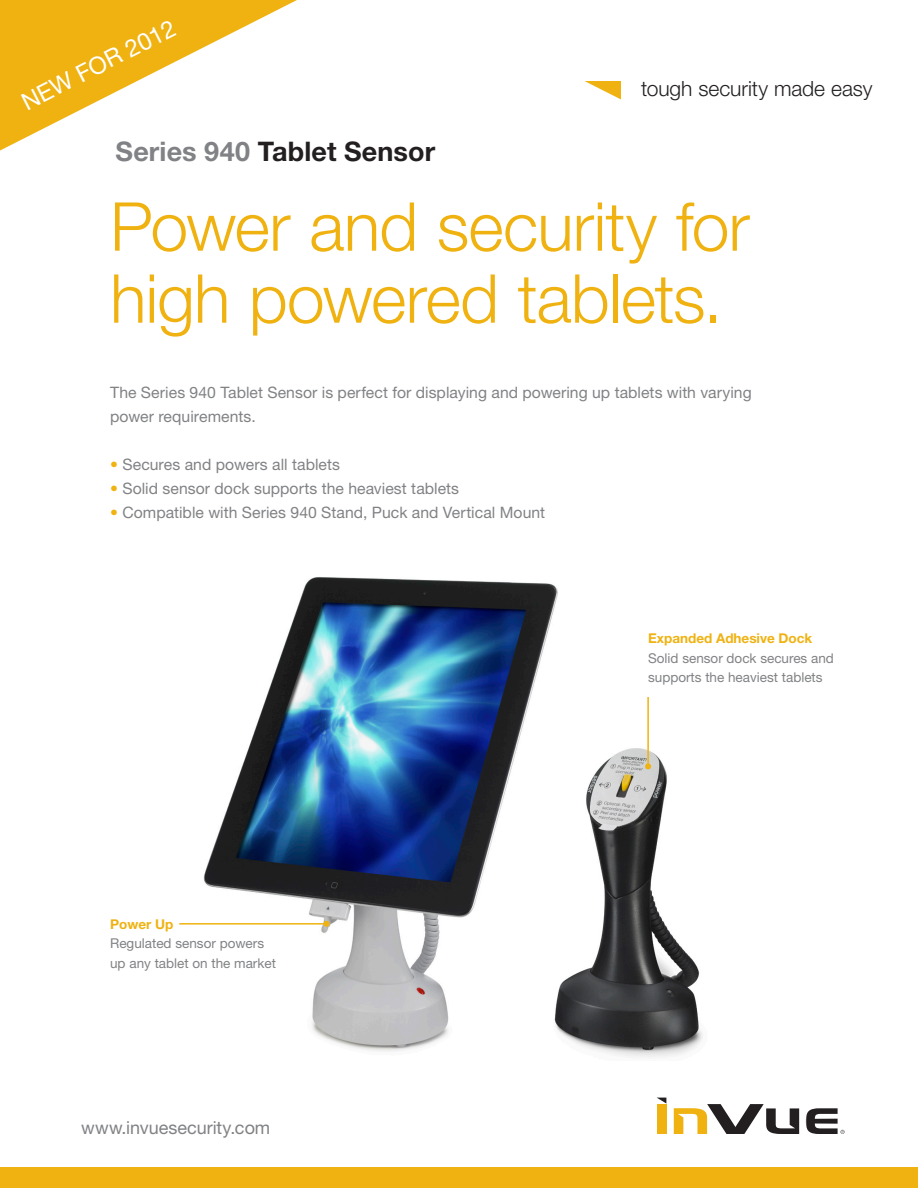
<style>
.page{position:relative;width:918px;height:1188px;background:#fff}
.page>*{position:absolute;margin:0;border:0;box-sizing:border-box;transform-origin:0 0}
.t1{font:300 67.5px/72px "Helvetica Neue LT Std";letter-spacing:-.01em;color:#efb211}
.t2{font:700 27px "Helvetica Neue LT Std";letter-spacing:.005em;color:#231f20}
.t3{font:24px "Helvetica Neue LT Std";color:#fff}
.t4{font:300 21px "Helvetica Neue LT Std";color:#231f20}
.t5{font:18px "Helvetica Neue LT Std";color:#808285}
.t6{font:15.75px/24px "Helvetica Neue LT Std";letter-spacing:.005em;color:#808285}
.t7{font:13.5px/19.5px "Helvetica Neue LT Std";color:#808285}
.t8{font:700 13.5px "Helvetica Neue LT Std";color:#efb211}
.s1{color:#808285}
.s2{color:#efb211}
</style>
<div class="page">
<svg style="left:584px;top:81px;width:37px;height:18px"></svg>
<svg style="left:0;top:0;width:297px;height:151px;fill:#efb211"></svg>
<div style="left:0;top:1168px;width:918px;height:20px;background:#efb211"></div>
<div style="left:657px;top:1104px;width:9px;height:30px;background:#efb211"></div>
<svg style="left:674px;top:1104px;width:125px;height:30px"></svg>
<svg style="left:657px;top:1098px;width:9px;height:6px"></svg>
<svg style="left:806px;top:1108px;width:39px;height:26px"></svg>
<img style="left:203px;top:577px;width:355px;height:475px">
<img style="left:547px;top:741px;width:156px;height:316px">
<hr style="left:179px;top:923px;width:148px;height:2px;background:#efb211">
<svg style="left:324px;top:921px;width:6px;height:6px"></svg>
<hr style="left:647px;top:697px;width:2px;height:69px;background:#efb211">
<svg style="left:645px;top:763px;width:6px;height:6px"></svg>
<p class="t3" style="left:17px;top:90px;width:171px;rotate:-27deg">NEW FOR 2012</p>
<p class="t2" style="left:116px;top:134px;width:321px"><span class="s1">Series 940</span> Tablet Sensor</p>
<p class="t4" style="left:641px;top:76px;width:233px">tough security made easy</p>
<p class="t1" style="left:110px;top:189px;width:641px">Power and security for high powered tablets.</p>
<p class="t6" style="left:110px;top:381px;width:643px">The Series 940 Tablet Sensor is perfect for displaying and powering up tablets with varying power requirements.</p>
<p class="t6" style="left:110px;top:453px;width:231px"><span class="s2">•</span> Secures and powers all tablets</p>
<p class="t6" style="left:110px;top:477px;width:350px"><span class="s2">•</span> Solid sensor dock supports the heaviest tablets</p>
<p class="t6" style="left:110px;top:501px;width:437px"><span class="s2">•</span> Compatible with Series 940 Stand, Puck and Vertical Mount</p>
<p class="t8" style="left:110px;top:916px;width:65px">Power Up</p>
<p class="t7" style="left:110px;top:934px;width:167px">Regulated sensor powers up any tablet on the market</p>
<p class="t5" style="left:81px;top:1117px;width:191px">www.invuesecurity.com</p>
<p class="t8" style="left:648px;top:630px;width:166px">Expanded Adhesive Dock</p>
<p class="t7" style="left:648px;top:648px;width:187px">Solid sensor dock secures and supports the heaviest tablets</p>
</div>
